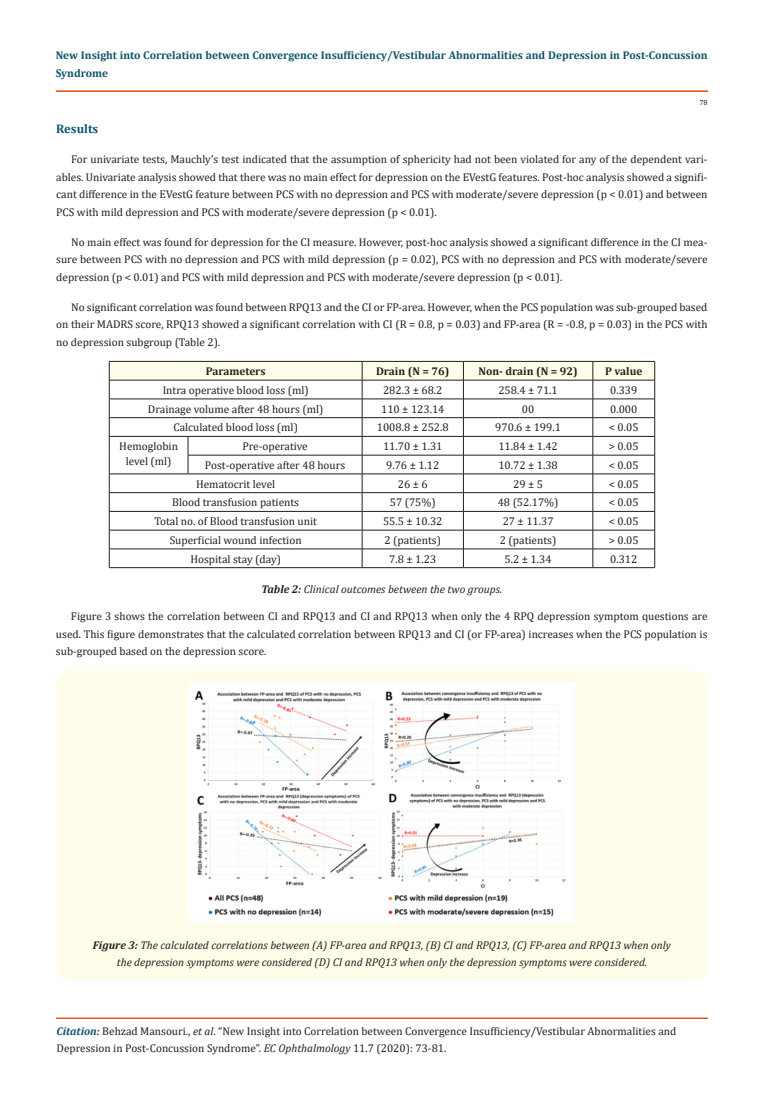
<style>
.page{position:relative;width:764px;height:1110px;background:#fff}
.page>*{position:absolute;margin:0;border:0;box-sizing:border-box;transform-origin:0 0}
.Heading_1{font:700 12.5px "Cambria";color:#0e546a}
.Normal__Web{font:11.25px/17.5px "Cambria";color:#231f20;text-align:justify}
.t1{font:italic 11.25px/17.5px "Cambria";color:#231f20;text-align:center}
.t2{font:700 11.25px/17.5px "Cambria";color:#0e546a}
.t3{font:700 11.25px "Cambria";color:#231f20}
.t4{font:7.5px "Cambria";color:#231f20}
.s1{font-weight:700}
.s2{font-weight:700;font-style:italic;color:#0e546a}
.s3{font-style:italic}
</style>
<div class="page">
<div style="left:56px;top:91px;width:651px;height:1px;border:1px solid #e05d1a"></div>
<div style="left:56px;top:1018px;width:652px;height:1px;border:1px solid #e05d1a"></div>
<svg style="left:109px;top:361px;width:546px;height:206px"></svg>
<hr style="left:109px;top:567px;width:79px;height:1px;background:#231f20">
<hr style="left:188px;top:567px;width:174px;height:1px;background:#231f20">
<hr style="left:362px;top:567px;width:101px;height:1px;background:#231f20">
<hr style="left:463px;top:567px;width:130px;height:1px;background:#231f20">
<hr style="left:593px;top:567px;width:62px;height:1px;background:#231f20">
<div style="left:56px;top:670px;width:651px;height:311px;background:#fffde9;border-radius:15px"></div>
<img style="left:189px;top:683px;width:386px;height:239px">
<p class="t2" style="left:56px;top:46px;width:653px">New Insight into Correlation between Convergence Insufficiency/Vestibular Abnormalities and Depression in Post-Concussion<br>Syndrome</p>
<p class="t4" style="left:699px;top:98px;width:10px">78</p>
<p class="Heading_1" style="left:56px;top:120px;width:44px">Results</p>
<p class="Normal__Web" style="left:56px;top:151px;width:653px;text-indent:15px">For univariate tests, Mauchly’s test indicated that the assumption of sphericity had not been violated for any of the dependent vari&shy;ables. Univariate analysis showed that there was no main effect for depression on the EVestG features. Post-hoc analysis showed a signifi&shy;cant difference in the EVestG feature between PCS with no depression and PCS with moderate/severe depression (p &lt; 0.01) and between PCS with mild depression and PCS with moderate/severe depression (p &lt; 0.01).</p>
<p class="Normal__Web" style="left:56px;top:233px;width:653px;text-indent:15px">No main effect was found for depression for the CI measure. However, post-hoc analysis showed a significant difference in the CI mea&shy;sure between PCS with no depression and PCS with mild depression (p = 0.02), PCS with no depression and PCS with moderate/severe depression (p &lt; 0.01) and PCS with mild depression and PCS with moderate/severe depression (p &lt; 0.01).</p>
<p class="Normal__Web" style="left:56px;top:298px;width:653px;text-indent:15px">No significant correlation was found between RPQ13 and the CI or FP-area. However, when the PCS population was sub-grouped based on their MADRS score, RPQ13 showed a significant correlation with CI (R = 0.8, p = 0.03) and FP-area (R = -0.8, p = 0.03) in the PCS with no depression subgroup (Table 2).</p>
<p class="t3" style="left:206px;top:363px;width:61px">Parameters</p>
<p class="t3" style="left:376px;top:363px;width:75px">Drain (N = 76)</p>
<p class="t3" style="left:478px;top:363px;width:101px">Non- drain (N = 92)</p>
<p class="t3" style="left:605px;top:363px;width:39px">P value</p>
<p class="Normal__Web" style="left:163px;top:381px;width:147px">Intra operative blood loss (ml)</p>
<p class="Normal__Web" style="left:383px;top:381px;width:61px">282.3 ± 68.2</p>
<p class="Normal__Web" style="left:498px;top:381px;width:61px">258.4 ± 71.1</p>
<p class="Normal__Web" style="left:610px;top:381px;width:29px">0.339</p>
<p class="Normal__Web" style="left:148px;top:400px;width:177px">Drainage volume after 48 hours (ml)</p>
<p class="Normal__Web" style="left:381px;top:400px;width:65px">110 ± 123.14</p>
<p class="Normal__Web" style="left:522px;top:400px;width:14px">00</p>
<p class="Normal__Web" style="left:610px;top:400px;width:29px">0.000</p>
<p class="Normal__Web" style="left:173px;top:419px;width:126px">Calculated blood loss (ml)</p>
<p class="Normal__Web" style="left:377px;top:419px;width:73px">1008.8 ± 252.8</p>
<p class="Normal__Web" style="left:495px;top:419px;width:67px">970.6 ± 199.1</p>
<p class="Normal__Web" style="left:609px;top:419px;width:31px">&lt; 0.05</p>
<p class="Normal__Web" style="left:119px;top:439px;width:60px;line-height:15px;text-align:center">Hemoglobin level (ml)</p>
<p class="Normal__Web" style="left:242px;top:438px;width:67px">Pre-operative</p>
<p class="Normal__Web" style="left:383px;top:438px;width:61px">11.70 ± 1.31</p>
<p class="Normal__Web" style="left:498px;top:438px;width:61px">11.84 ± 1.42</p>
<p class="Normal__Web" style="left:609px;top:438px;width:31px">&gt; 0.05</p>
<p class="Normal__Web" style="left:205px;top:456px;width:142px">Post-operative after 48 hours</p>
<p class="Normal__Web" style="left:386px;top:456px;width:55px">9.76 ± 1.12</p>
<p class="Normal__Web" style="left:498px;top:456px;width:61px">10.72 ± 1.38</p>
<p class="Normal__Web" style="left:609px;top:456px;width:31px">&lt; 0.05</p>
<p class="Normal__Web" style="left:196px;top:475px;width:81px">Hematocrit level</p>
<p class="Normal__Web" style="left:398px;top:475px;width:31px">26 ± 6</p>
<p class="Normal__Web" style="left:513px;top:475px;width:31px">29 ± 5</p>
<p class="Normal__Web" style="left:609px;top:475px;width:31px">&lt; 0.05</p>
<p class="Normal__Web" style="left:172px;top:494px;width:128px">Blood transfusion patients</p>
<p class="Normal__Web" style="left:390px;top:494px;width:48px">57 (75%)</p>
<p class="Normal__Web" style="left:498px;top:494px;width:62px">48 (52.17%)</p>
<p class="Normal__Web" style="left:609px;top:494px;width:31px">&lt; 0.05</p>
<p class="Normal__Web" style="left:154px;top:513px;width:164px">Total no. of Blood transfusion unit</p>
<p class="Normal__Web" style="left:383px;top:513px;width:61px">55.5 ± 10.32</p>
<p class="Normal__Web" style="left:503px;top:513px;width:52px">27 ± 11.37</p>
<p class="Normal__Web" style="left:609px;top:513px;width:31px">&lt; 0.05</p>
<p class="Normal__Web" style="left:170px;top:531px;width:133px">Superficial wound infection</p>
<p class="Normal__Web" style="left:384px;top:531px;width:58px">2 (patients)</p>
<p class="Normal__Web" style="left:500px;top:531px;width:58px">2 (patients)</p>
<p class="Normal__Web" style="left:609px;top:531px;width:31px">&gt; 0.05</p>
<p class="Normal__Web" style="left:190px;top:550px;width:92px">Hospital stay (day)</p>
<p class="Normal__Web" style="left:389px;top:550px;width:48px">7.8 ± 1.23</p>
<p class="Normal__Web" style="left:504px;top:550px;width:48px">5.2 ± 1.34</p>
<p class="Normal__Web" style="left:610px;top:550px;width:29px">0.312</p>
<p class="t1" style="left:261px;top:580px;width:242px"><span class="s1">Table 2:</span> Clinical outcomes between the two groups.</p>
<p class="Normal__Web" style="left:56px;top:608px;width:653px;text-indent:15px">Figure 3 shows the correlation between CI and RPQ13 and CI and RPQ13 when only the 4 RPQ depression symptom questions are used. This figure demonstrates that the calculated correlation between RPQ13 and CI (or FP-area) increases when the PCS population is sub-grouped based on the depression score.</p>
<p class="t1" style="left:93px;top:935px;width:579px"><span class="s1">Figure 3:</span> The calculated correlations between (A) FP-area and RPQ13, (B) CI and RPQ13, (C) FP-area and RPQ13 when only the depression symptoms were considered (D) CI and RPQ13 when only the depression symptoms were considered.</p>
<p class="Normal__Web" style="left:57px;top:1022px;width:621px"><span class="s2">Citation:</span> Behzad Mansouri., <span class="s3">et al</span>. “New Insight into Correlation between Convergence Insufficiency/Vestibular Abnormalities and</p>
<p class="Normal__Web" style="left:57px;top:1040px;width:391px">Depression in Post-Concussion Syndrome”. <span class="s3">EC Ophthalmology</span> 11.7 (2020): 73-81.</p>
</div>
